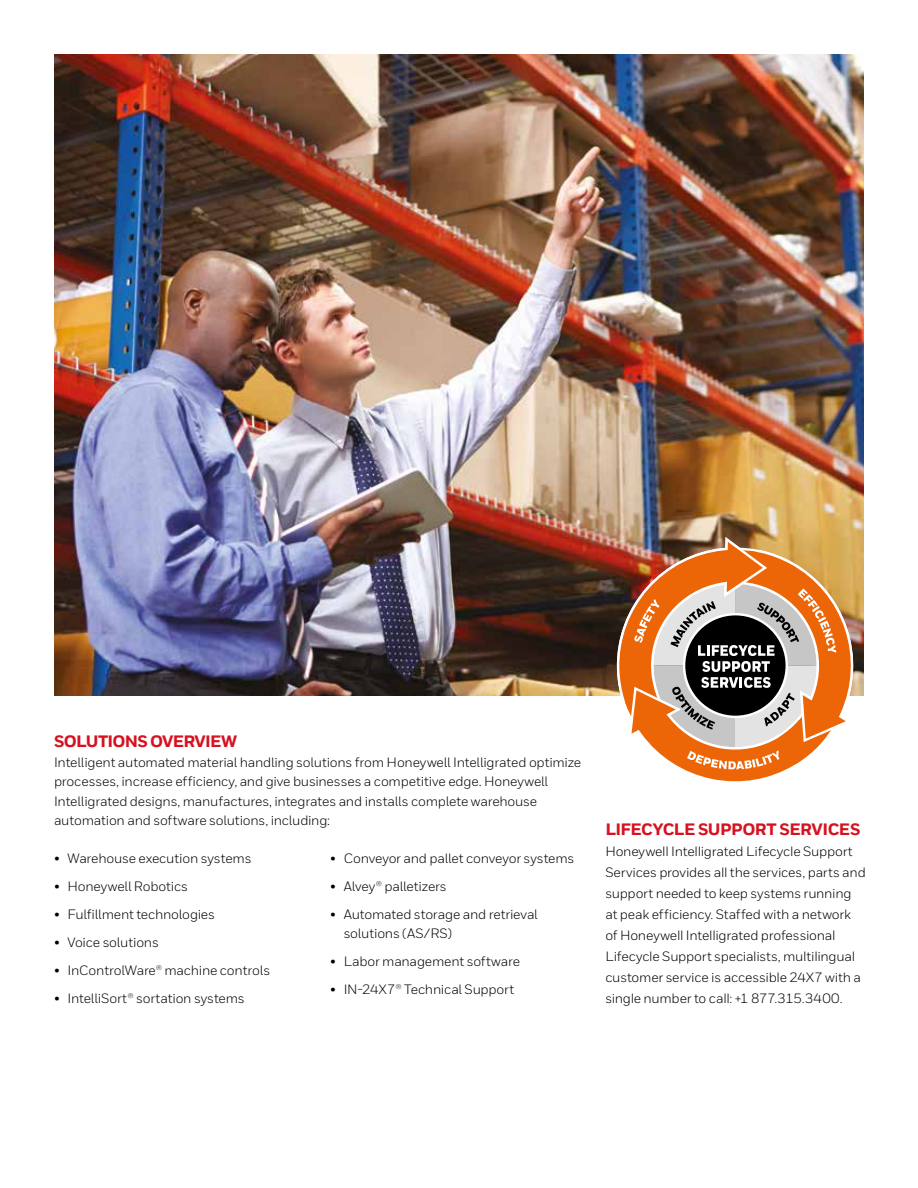
<style>
.page{position:relative;width:918px;height:1188px;background:#fff}
.page>*{position:absolute;margin:0;border:0;box-sizing:border-box;transform-origin:0 0}
.t1{font:800 16.5px "Honeywell Sans";letter-spacing:-.035em;color:#d61120}
.t2{font:13.5px/19.5px "Honeywell Sans TT";letter-spacing:-.015em;color:#000}
.t3{font:13.5px/21px "Honeywell Sans";letter-spacing:-.015em;color:#000}
</style>
<div class="page">
<img style="left:54px;top:54px;width:810px;height:642px">
<svg style="left:617px;top:537px;width:236px;height:245px"></svg>
<p class="t1" style="left:54px;top:731px;width:185px">SOLUTIONS OVERVIEW</p>
<p class="t2" style="left:54px;top:752px;width:529px">Intelligent automated material handling solutions from Honeywell Intelligrated optimize processes, increase efficiency, and give businesses a competitive edge. Honeywell Intelligrated designs, manufactures, integrates and installs complete warehouse automation and software solutions, including:</p>
<p class="t2" style="left:54px;top:848px;width:199px">• Warehouse execution systems</p>
<p class="t2" style="left:54px;top:876px;width:136px">• Honeywell Robotics</p>
<p class="t2" style="left:54px;top:904px;width:163px">• Fulfillment technologies</p>
<p class="t2" style="left:54px;top:932px;width:106px">• Voice solutions</p>
<p class="t2" style="left:54px;top:960px;width:218px">• InControlWare® machine controls</p>
<p class="t2" style="left:54px;top:988px;width:192px">• IntelliSort® sortation systems</p>
<p class="t2" style="left:330px;top:848px;width:246px">• Conveyor and pallet conveyor systems</p>
<p class="t2" style="left:330px;top:876px;width:118px">• Alvey® palletizers</p>
<p class="t2" style="left:344px;top:904px;width:196px;text-indent:-14px">• Automated storage and retrieval solutions (AS/RS)</p>
<p class="t2" style="left:330px;top:952px;width:191px">• Labor management software</p>
<p class="t2" style="left:330px;top:980px;width:186px">• IN-24X7® Technical Support</p>
<p class="t1" style="left:605px;top:819px;width:257px">LIFECYCLE SUPPORT SERVICES</p>
<p class="t3" style="left:605px;top:841px;width:262px">Honeywell Intelligrated Lifecycle Support Services provides all the services, parts and support needed to keep systems running at peak efficiency. Staffed with a network of Honeywell Intelligrated professional Lifecycle Support specialists, multilingual customer service is accessible 24X7 with a single number to call: +1 877.315.3400.</p>
</div>
